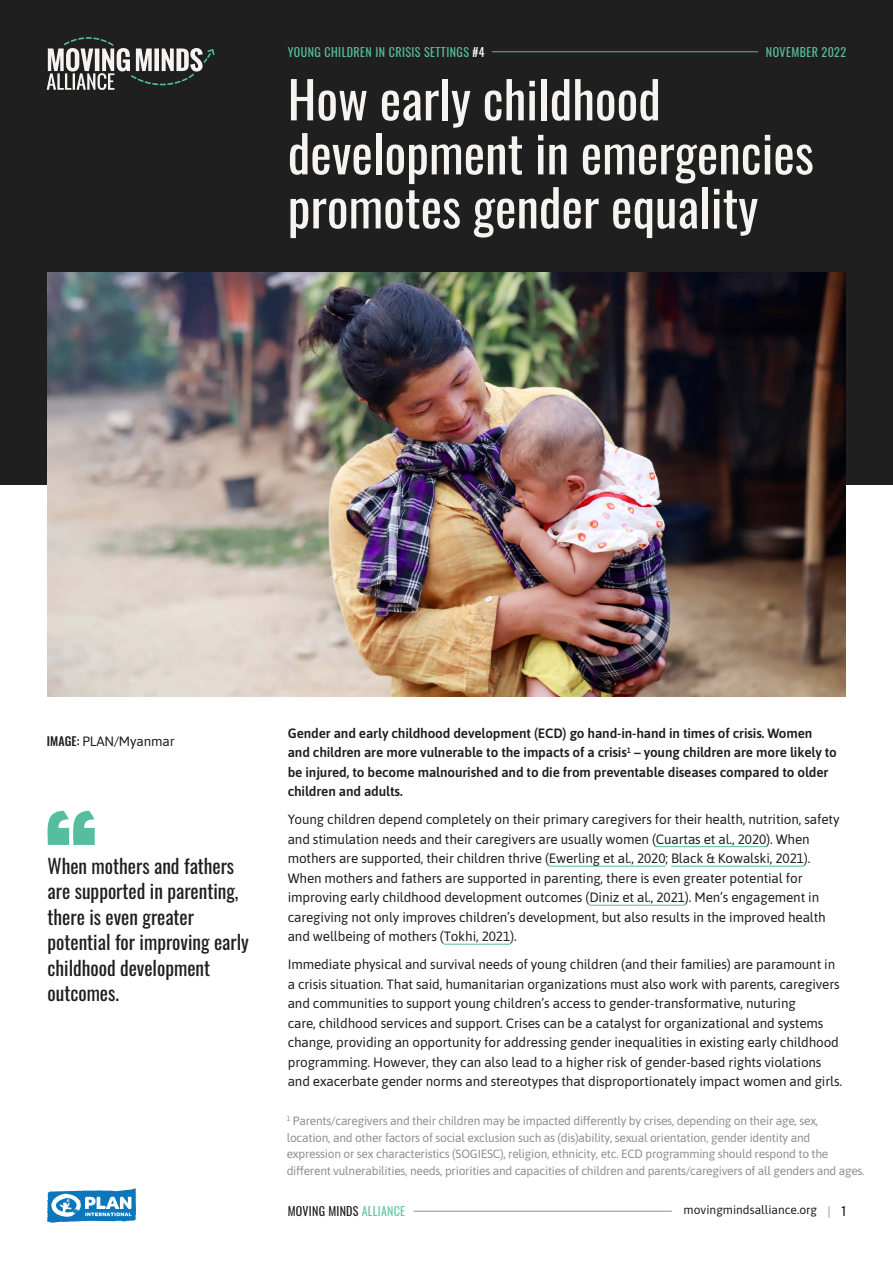
<style>
.page{position:relative;width:893px;height:1263px;background:#fff}
.page>*{position:absolute;margin:0;border:0;box-sizing:border-box;transform-origin:0 0}
.t1{font:51px/54px "Oswald";color:#f5f4f0}
.t2{font:19.5px/25.5px "Oswald";color:#1f1f1f}
.t3{font:13.5px/19.5px "Asap";letter-spacing:-.01em;color:#1f1f1f}
.t4{font:600 13.5px/19.5px "Asap";letter-spacing:-.01em;color:#1f1f1f}
.t5{font:12px/16.5px "Asap";letter-spacing:-.02em;color:#8f8f8f}
.t6{font:12px "Oswald";letter-spacing:.035em;color:#55bf9d}
.t7{font:12px "Asap";color:#1f1f1f}
.t8{font:12px "Oswald";letter-spacing:.02em;color:#1f1f1f}
.s1{color:#fff}
.s2{font-family:"Oswald";font-weight:500;font-size:12px}
.s3{color:#66c5a7}
.s4{font-family:"Oswald";font-weight:300;color:#8f8f8f}
.s5{font-family:"Oswald"}
</style>
<div class="page">
<div style="left:0;top:0;width:893px;height:484px;background:#1f1f1f"></div>
<hr style="left:656px;top:846px;width:110px;height:1px;background:#55bf9d">
<hr style="left:549px;top:866px;width:116px;height:1px;background:#55bf9d">
<hr style="left:671px;top:866px;width:133px;height:1px;background:#55bf9d">
<hr style="left:589px;top:905px;width:96px;height:1px;background:#55bf9d">
<hr style="left:444px;top:944px;width:66px;height:1px;background:#55bf9d">
<svg style="left:47px;top:37px;width:167px;height:53px"></svg>
<img style="left:48px;top:273px;width:797px;height:423px">
<svg style="left:48px;top:811px;width:47px;height:34px"></svg>
<hr style="left:414px;top:1211px;width:258px;height:1px;background:#8f8f8f">
<hr style="left:492px;top:51px;width:266px;height:1px;background:#55bf9d">
<svg style="left:47px;top:1188px;width:89px;height:34px"></svg>
<p class="t6" style="left:288px;top:41px;width:198px">YOUNG CHILDREN IN CRISIS SETTINGS <span class="s1">#4</span></p>
<p class="t6" style="left:766px;top:41px;width:82px">NOVEMBER 2022</p>
<h1 class="t1" style="left:288px;top:68px;width:528px">How early childhood development in emergencies promotes gender equality</h1>
<p class="t3" style="left:47px;top:730px;width:129px"><span class="s2">IMAGE:</span> PLAN/Myanmar</p>
<h2 class="t2" style="left:48px;top:851px;width:203px">When mothers and fathers are supported in parenting, there is even greater potential for improving early childhood development outcomes.</h2>
<p class="t4" style="left:288px;top:722px;width:551px">Gender and early childhood development (ECD) go hand-in-hand in times of crisis. Women and children are more vulnerable to the impacts of a crisis<sup>1</sup> – young children are more likely to be injured, to become malnourished and to die from preventable diseases compared to older children and adults.</p>
<p class="t3" style="left:288px;top:809px;width:553px">Young children depend completely on their primary caregivers for their health, nutrition, safety and stimulation needs and their caregivers are usually women (Cuartas et al., 2020). When mothers are supported, their children thrive (Ewerling et al., 2020; Black &amp; Kowalski, 2021).<br>When mothers and fathers are supported in parenting, there is even greater potential for improving early childhood development outcomes (Diniz et al., 2021). Men’s engagement in caregiving not only improves children’s development, but also results in the improved health and wellbeing of mothers (Tokhi, 2021).</p>
<p class="t3" style="left:288px;top:954px;width:556px">Immediate physical and survival needs of young children (and their families) are paramount in a crisis situation. That said, humanitarian organizations must also work with parents, caregivers and communities to support young children’s access to gender-transformative, nuturing<br>care, childhood services and support. Crises can be a catalyst for organizational and systems change, providing an opportunity for addressing gender inequalities in existing early childhood programming. However, they can also lead to a higher risk of gender-based rights violations and exacerbate gender norms and stereotypes that disproportionately impact women and girls.</p>
<p class="t5" style="left:287px;top:1112px;width:579px"><sup>1</sup> Parents/caregivers and their children may be impacted differently by crises, depending on their age, sex, location, and other factors of social exclusion such as (dis)ability, sexual orientation, gender identity and expression or sex characteristics (SOGIESC), religion, ethnicity, etc. ECD programming should respond to the different vulnerabilities, needs, priorities and capacities of children and parents/caregivers of all genders and ages.</p>
<p class="t8" style="left:288px;top:1200px;width:119px">MOVING MINDS <span class="s3">ALLIANCE</span></p>
<p class="t7" style="left:684px;top:1202px;width:164px">movingmindsalliance.org <span class="s4">|</span> <span class="s5">1</span></p>
</div>
